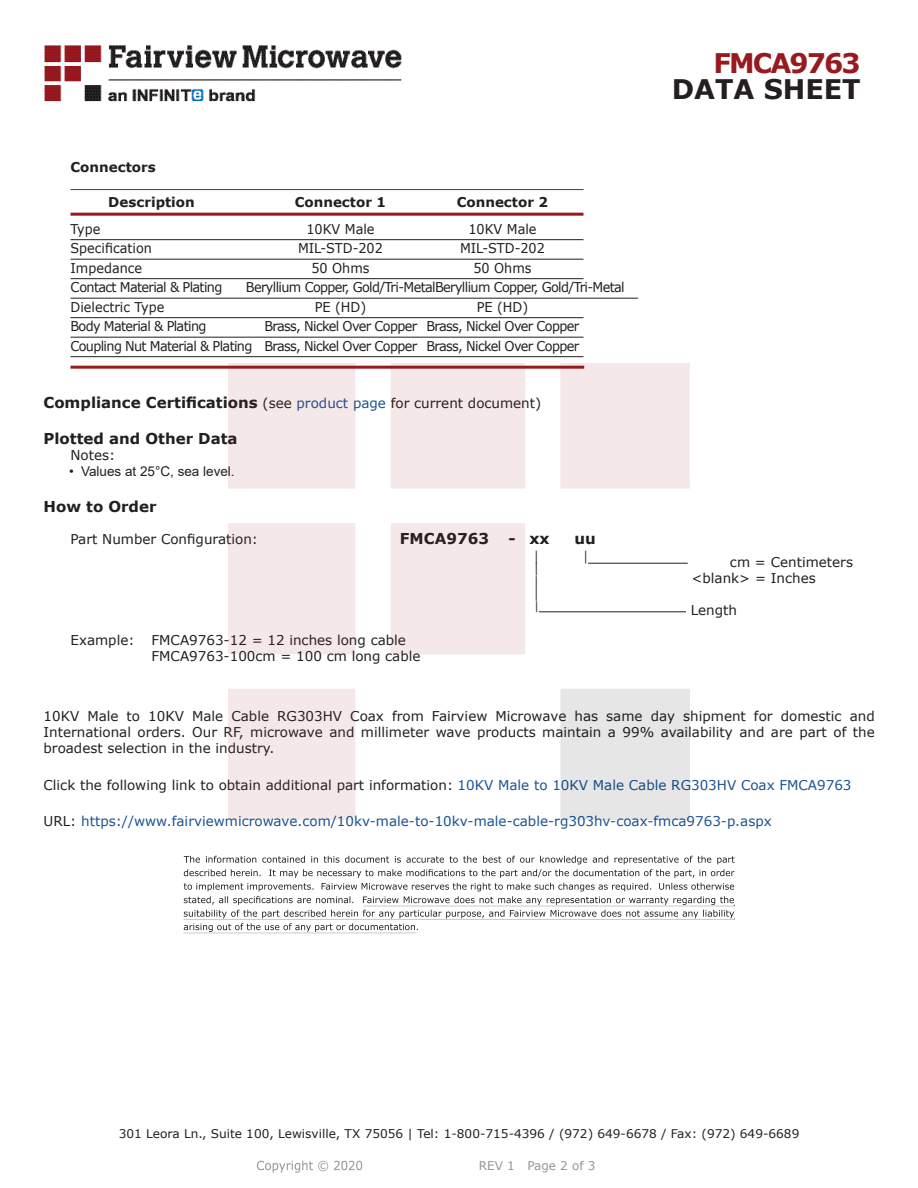
<style>
.page{position:relative;width:918px;height:1188px;background:#fff}
.page>*{position:absolute;margin:0;border:0;box-sizing:border-box;transform-origin:0 0}
.t1{font:700 27px "Verdana";color:#231f20}
.FM{font:700 27px "Verdana";letter-spacing:-.07em;color:#981a1e}
.Specs_Para{font:25.8px "Verdana";color:#231f20;scale:.39 1}
.Head1_for_Compliance{font:700 15px "Verdana";color:#231f20}
.Specs_Para-2{font:700 15px "Verdana";color:#231f20}
.Web_Description_Para{font:13.5px/16.2px "Verdana";color:#231f20;text-align:justify}
.Table_Body_Connector{font:13.5px "Verdana";letter-spacing:-.05em;color:#231f20;scale:.95 1}
.Specs_Para-3{font:13.5px "Verdana";color:#231f20}
.URL_para{font:13.5px "Verdana";color:#1a5392}
.Table_Body_Connector-2{font:13.5px "Verdana";color:#231f20;scale:.95 1}
.Table_Header_Connect{font:700 13.5px "Verdana";color:#231f20}
.t2{font:13.5px "Arial";color:#231f20}
.Head2{font:700 13.5px "Verdana";color:#231f20}
.Specs_Para-4{font:13.5px "Verdana";color:#231f20;scale:.75 1}
.t3{font:12px "Verdana";color:#231f20}
.REV_Info{font:12px "Verdana";color:#939598}
.Specs_Para-5{font:11.25px "Verdana";color:#231f20;scale:.86 1}
.s1{font-weight:400;font-size:13.5px}
.s2{font-weight:400;font-size:13.5px;color:#1a5392}
.s3{color:#1a5392}
.s4{color:#231f20}
</style>
<div class="page">
<hr style="left:70px;top:189px;width:514px;height:1px;background:#981a1e">
<hr style="left:70px;top:213px;width:514px;height:3px;background:#981a1e">
<hr style="left:70px;top:239px;width:514px;height:1px;background:#231f20">
<hr style="left:70px;top:259px;width:514px;height:1px;background:#231f20">
<hr style="left:70px;top:278px;width:514px;height:1px;background:#231f20">
<hr style="left:70px;top:298px;width:568px;height:1px;background:#231f20">
<hr style="left:70px;top:317px;width:514px;height:1px;background:#231f20">
<hr style="left:70px;top:337px;width:514px;height:1px;background:#231f20">
<hr style="left:70px;top:356px;width:514px;height:1px;background:#231f20">
<hr style="left:70px;top:366px;width:514px;height:3px;background:#981a1e">
<svg style="left:184px;top:856px;width:551px;height:76px"></svg>
<hr style="left:363px;top:906px;width:372px;height:1px;background:#231f20">
<hr style="left:183px;top:919px;width:551px;height:1px;background:#231f20">
<hr style="left:184px;top:933px;width:233px;height:1px;background:#231f20">
<img style="left:257px;top:1160px;width:106px;height:13px">
<img style="left:228px;top:364px;width:462px;height:456px">
<img style="left:44px;top:45px;width:358px;height:57px">
<p class="Head2" style="left:70px;top:158px;width:87px">Connectors</p>
<p class="Table_Header_Connect" style="left:108px;top:192px;width:88px">Description</p>
<p class="Table_Header_Connect" style="left:295px;top:192px;width:93px">Connector 1</p>
<p class="Table_Header_Connect" style="left:457px;top:192px;width:93px">Connector 2</p>
<p class="Table_Body_Connector" style="left:70px;top:219px;width:33px">Type</p>
<p class="Table_Body_Connector-2" style="left:306px;top:219px;width:73px">10KV Male</p>
<p class="Table_Body_Connector-2" style="left:468px;top:219px;width:73px">10KV Male</p>
<p class="Table_Body_Connector-2" style="left:70px;top:239px;width:87px">Specification</p>
<p class="Table_Body_Connector-2" style="left:298px;top:239px;width:91px">MIL-STD-202</p>
<p class="Table_Body_Connector-2" style="left:460px;top:239px;width:91px">MIL-STD-202</p>
<p class="Table_Body_Connector-2" style="left:70px;top:258px;width:77px">Impedance</p>
<p class="Table_Body_Connector" style="left:311px;top:258px;width:63px">50 Ohms</p>
<p class="Table_Body_Connector" style="left:473px;top:258px;width:63px">50 Ohms</p>
<p class="Table_Body_Connector" style="left:70px;top:278px;width:161px">Contact Material &amp; Plating</p>
<p class="Table_Body_Connector" style="left:246px;top:278px;width:400px">Beryllium Copper, Gold/Tri-MetalBeryllium Copper, Gold/Tri-Metal</p>
<p class="Table_Body_Connector-2" style="left:70px;top:297px;width:100px">Dielectric Type</p>
<p class="Table_Body_Connector" style="left:315px;top:297px;width:56px">PE (HD)</p>
<p class="Table_Body_Connector" style="left:477px;top:297px;width:56px">PE (HD)</p>
<p class="Table_Body_Connector" style="left:70px;top:317px;width:145px">Body Material &amp; Plating</p>
<p class="Table_Body_Connector" style="left:264px;top:317px;width:333px">Brass, Nickel Over Copper Brass, Nickel Over Copper</p>
<p class="Table_Body_Connector" style="left:70px;top:336px;width:537px">Coupling Nut Material &amp; Plating Brass, Nickel Over Copper Brass, Nickel Over Copper</p>
<p class="FM" style="left:714px;top:44px;width:149px">FMCA9763</p>
<p class="t1" style="left:672px;top:70px;width:191px">DATA SHEET</p>
<p class="Head1_for_Compliance" style="left:44px;top:392px;width:499px">Compliance Certifications <span class="s1">(see</span> <span class="s2">product page</span> <span class="s1">for current document)</span></p>
<p class="Head1_for_Compliance" style="left:44px;top:428px;width:196px">Plotted and Other Data</p>
<p class="Specs_Para-3" style="left:70px;top:446px;width:46px">Notes:</p>
<p class="t2" style="left:69px;top:462px;width:167px">• Values at 25°C, sea level.</p>
<p class="Head1_for_Compliance" style="left:44px;top:496px;width:115px">How to Order</p>
<p class="Specs_Para-3" style="left:70px;top:529px;width:189px">Part Number Configuration:</p>
<p class="Specs_Para-2" style="left:400px;top:527px;width:91px">FMCA9763</p>
<p class="Specs_Para-2" style="left:509px;top:527px;width:43px">- xx</p>
<p class="Specs_Para-2" style="left:575px;top:527px;width:23px">uu</p>
<p class="Specs_Para-4" style="left:534px;top:546px;width:8px">|</p>
<p class="Specs_Para-4" style="left:584px;top:546px;width:8px">|</p>
<p class="Specs_Para-3" style="left:730px;top:552px;width:125px">cm = Centimeters</p>
<p class="Specs_Para-4" style="left:534px;top:559px;width:8px">|</p>
<p class="Specs_Para-3" style="left:692px;top:569px;width:126px">&lt;blank&gt; = Inches</p>
<p class="Specs_Para" style="left:534px;top:569px;width:13px">|</p>
<p class="Specs_Para-5" style="left:534px;top:598px;width:7px">|</p>
<p class="Specs_Para-3" style="left:691px;top:601px;width:48px">Length</p>
<p class="Specs_Para-3" style="left:70px;top:631px;width:66px">Example:</p>
<p class="Specs_Para-3" style="left:152px;top:631px;width:256px">FMCA9763-12 = 12 inches long cable</p>
<p class="Specs_Para-3" style="left:152px;top:647px;width:271px">FMCA9763-100cm = 100 cm long cable</p>
<p class="Web_Description_Para" style="left:44px;top:708px;width:833px">10KV Male to 10KV Male Cable RG303HV Coax from Fairview Microwave has same day shipment for domestic and International orders. Our RF, microwave and millimeter wave products maintain a 99% availability and are part of the broadest selection in the industry.</p>
<p class="Web_Description_Para" style="left:44px;top:776px;width:810px">Click the following link to obtain additional part information: <span class="s3">10KV Male to 10KV Male Cable RG303HV Coax FMCA9763</span></p>
<p class="URL_para" style="left:44px;top:812px;width:730px"><span class="s4">URL:</span> https://www.fairviewmicrowave.com/10kv-male-to-10kv-male-cable-rg303hv-coax-fmca9763-p.aspx</p>
<p class="t3" style="left:119px;top:1125px;width:682px">301 Leora Ln., Suite 100, Lewisville, TX 75056 | Tel: 1-800-715-4396 / (972) 649-6678 / Fax: (972) 649-6689</p>
<p class="REV_Info" style="left:479px;top:1157px;width:118px">REV 1 Page 2 of 3</p>
</div>
